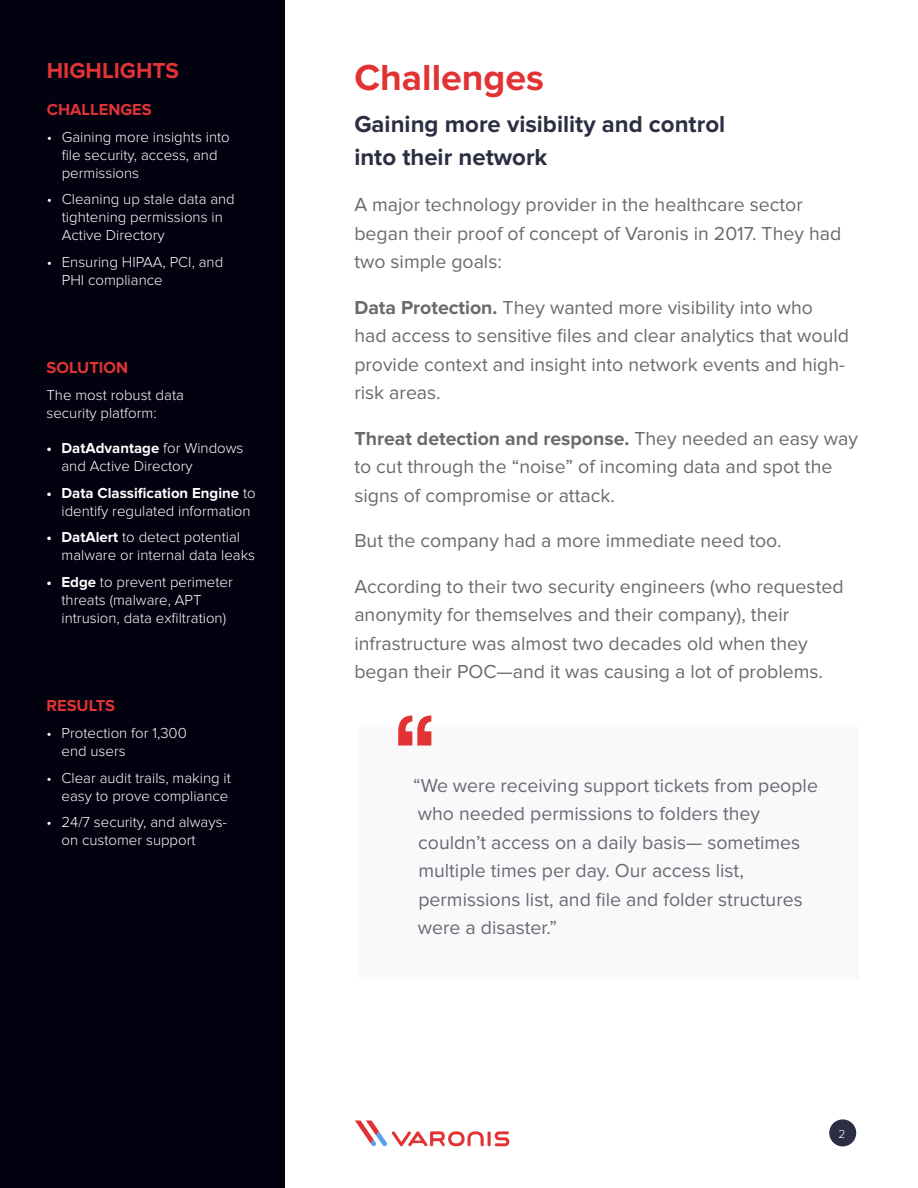
<style>
.page{position:relative;width:918px;height:1188px;background:#fff}
.page>*{position:absolute;margin:0;border:0;box-sizing:border-box;transform-origin:0 0}
.t1{font:700 37.5px "Proxima Nova";color:#e13334}
.t2{font:700 24px/33px "Proxima Nova";color:#2c2e43}
.t3{font:700 22.5px "Proxima Nova";color:#e13334}
.t4{font:19.5px/28.5px "Proxima Nova";color:#686b6e}
.t5{font:700 16.5px "Proxima Nova";color:#e13334}
.t6{font:300 15px/18px "Proxima Nova";color:#fff}
.t7{font:300 12px "Proxima Nova";color:#fff}
.s1{font-weight:700}
</style>
<div class="page">
<div style="left:0;top:0;width:285px;height:1188px;background:#010110"></div>
<div style="left:829px;top:1119px;width:27px;height:27px;background:#2c2e43;border-radius:50%"></div>
<hr style="left:488px;top:1131px;width:3px;height:15px;background:#e13334;border-radius:2px">
<svg style="left:495px;top:1131px;width:14px;height:15px"></svg>
<svg style="left:355px;top:1120px;width:129px;height:27px"></svg>
<div style="left:358px;top:727px;width:500px;height:252px;background:#f9f9fc"></div>
<svg style="left:398px;top:716px;width:33px;height:30px"></svg>
<p class="t3" style="left:47px;top:57px;width:134px">HIGHLIGHTS</p>
<p class="t5" style="left:47px;top:100px;width:106px">CHALLENGES</p>
<p class="t6" style="left:62px;top:128px;width:170px;text-indent:-15px">• Gaining more insights into file security, access, and permissions</p>
<p class="t6" style="left:62px;top:191px;width:175px;text-indent:-15px">• Cleaning up stale data and tightening permissions in<br>Active Directory</p>
<p class="t6" style="left:62px;top:253px;width:163px;text-indent:-15px">• Ensuring HIPAA, PCI, and<br>PHI compliance</p>
<p class="t5" style="left:46px;top:358px;width:83px">SOLUTION</p>
<p class="t6" style="left:46px;top:386px;width:139px">The most robust data security platform:</p>
<p class="t6" style="left:62px;top:439px;width:184px;text-indent:-15px"><span class="s1">• DatAdvantage</span> for Windows and Active Directory</p>
<p class="t6" style="left:62px;top:484px;width:196px;text-indent:-15px"><span class="s1">• Data Classification Engine</span> to identify regulated information</p>
<p class="t6" style="left:62px;top:528px;width:195px;text-indent:-15px"><span class="s1">• DatAlert</span> to detect potential malware or internal data leaks</p>
<p class="t6" style="left:62px;top:573px;width:173px;text-indent:-15px"><span class="s1">• Edge</span> to prevent perimeter threats (malware, APT intrusion, data exfiltration)</p>
<p class="t5" style="left:46px;top:696px;width:70px">RESULTS</p>
<p class="t6" style="left:62px;top:724px;width:127px;text-indent:-15px">• Protection for 1,300 end users</p>
<p class="t6" style="left:46px;top:769px;width:186px;text-align:right">• Clear audit trails, making it easy to prove compliance</p>
<p class="t6" style="left:62px;top:813px;width:167px;text-indent:-15px">• 24/7 security, and always&shy;on customer support</p>
<h1 class="t1" style="left:354px;top:56px;width:191px">Challenges</h1>
<p class="t2" style="left:354px;top:108px;width:372px">Gaining more visibility and control into their network</p>
<p class="t4" style="left:354px;top:191px;width:488px">A major technology provider in the healthcare sector began their proof of concept of Varonis in 2017. They had two simple goals:</p>
<p class="t4" style="left:354px;top:293px;width:496px"><span class="s1">Data Protection.</span> They wanted more visibility into who had access to sensitive files and clear analytics that would provide context and insight into network events and high&shy;risk areas.</p>
<p class="t4" style="left:354px;top:424px;width:505px"><span class="s1">Threat detection and response.</span> They needed an easy way to cut through the “noise” of incoming data and spot the signs of compromise or attack.</p>
<p class="t4" style="left:354px;top:527px;width:429px">But the company had a more immediate need too.</p>
<p class="t4" style="left:354px;top:572px;width:491px">According to their two security engineers (who requested anonymity for themselves and their company), their infrastructure was almost two decades old when they began their POC—and it was causing a lot of problems.</p>
<p class="t4" style="left:413px;top:771px;width:406px">“We were receiving support tickets from people who needed permissions to folders they couldn’t access on a daily basis— sometimes multiple times per day. Our access list, permissions list, and file and folder structures were a disaster.”</p>
<p class="t7" style="left:838px;top:1127px;width:8px">2</p>
</div>
